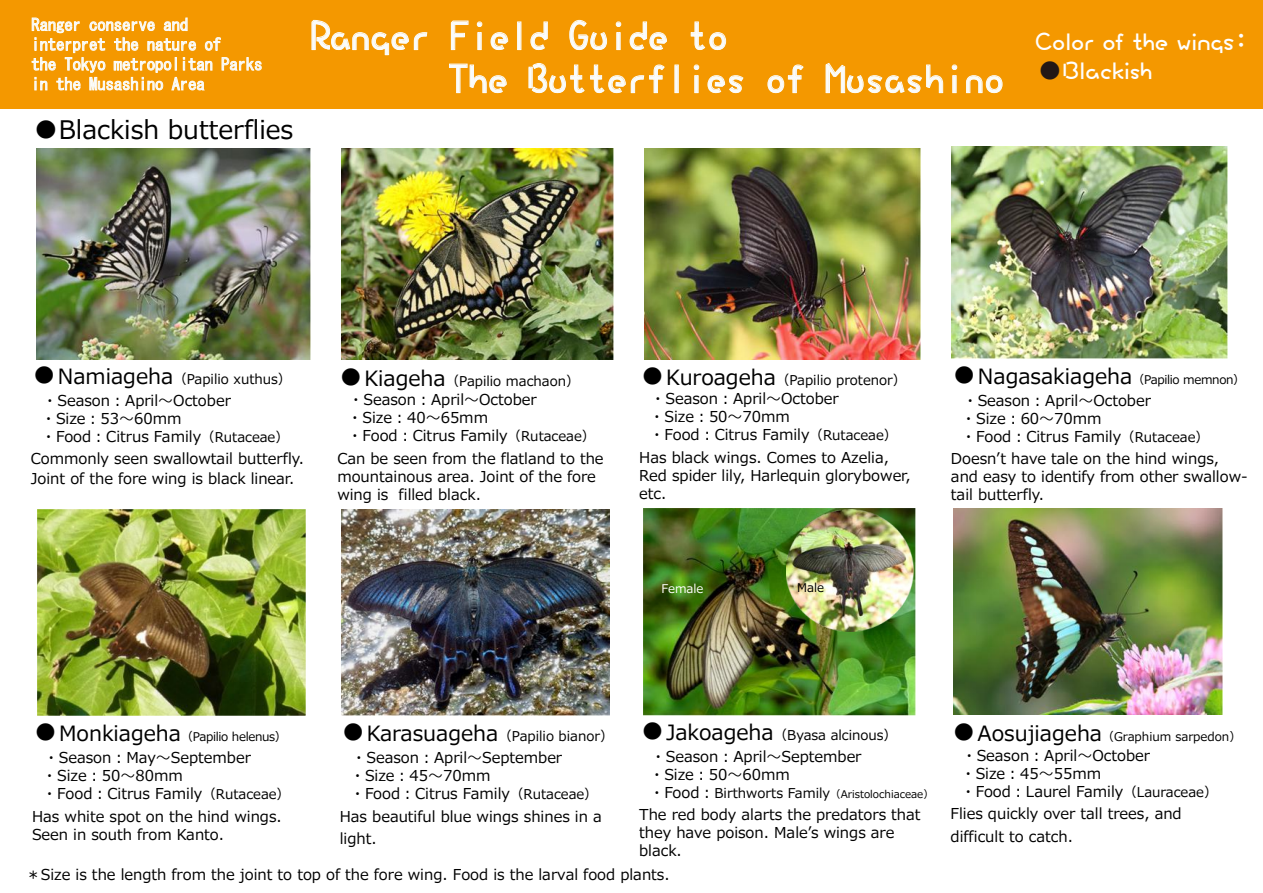
<style>
.page{position:relative;width:1263px;height:893px;background:#fff}
.page>*{position:absolute;margin:0;border:0;box-sizing:border-box;transform-origin:0 0}
.t1{font:40.5px/43px "DFN Boy W5 WIN RKSJ H";letter-spacing:-.01em;color:#fbfcfa}
.t2{font:28.5px "Meiryo";color:#231815}
.t3{font:27px/28.5px "DFN Boy W5 WING RKSJ H";color:#fff}
.t4{font:25.5px "Meiryo";color:#000}
.t5{font:16.5px/19.8px "MS Gothic";color:#fbfcfa}
.t6{font:15px/18px "Meiryo";color:#000}
.t7{font:13.5px "Meiryo";color:#000}
.t8{font:12px "Meiryo";letter-spacing:-.025em;color:#000}
.t9{font:12px "Meiryo";color:#000}
.t10{font:12px "Meiryo";color:#fff}
.t11{font:10.5px "Meiryo";color:#000}
.s1{font-size:28.5px}
.s2{font-size:27px}
.s3{font-size:21px}
.s4{font-size:13.5px}
.s5{font-size:15px}
</style>
<div class="page">
<div style="left:0;top:0;width:1263px;height:108px;background:#f49800"></div>
<img style="left:953px;top:508px;width:269px;height:206px">
<img style="left:38px;top:509px;width:268px;height:206px">
<img style="left:643px;top:508px;width:273px;height:207px">
<img style="left:787px;top:510px;width:127px;height:121px">
<img style="left:951px;top:147px;width:277px;height:212px">
<img style="left:644px;top:148px;width:277px;height:211px">
<img style="left:36px;top:149px;width:274px;height:210px">
<img style="left:342px;top:149px;width:272px;height:210px">
<img style="left:342px;top:510px;width:267px;height:206px">
<svg style="left:311px;top:20px;width:117px;height:35px;background:#f4a522"></svg>
<svg style="left:451px;top:20px;width:18px;height:30px"></svg>
<svg style="left:477px;top:21px;width:6px;height:29px"></svg>
<svg style="left:490px;top:32px;width:18px;height:18px"></svg>
<div style="left:517px;top:22px;width:4px;height:28px;border:1px solid #fbfcfa"></div>
<svg style="left:530px;top:21px;width:18px;height:29px"></svg>
<svg style="left:569px;top:20px;width:38px;height:30px"></svg>
<svg style="left:615px;top:21px;width:6px;height:29px"></svg>
<svg style="left:629px;top:21px;width:38px;height:29px"></svg>
<svg style="left:690px;top:21px;width:36px;height:29px"></svg>
<svg style="left:449px;top:63px;width:58px;height:30px;background:#f4a829"></svg>
<svg style="left:528px;top:63px;width:137px;height:30px;background:#f4a726"></svg>
<div style="left:675px;top:65px;width:4px;height:28px;border:1px solid #fbfcfa"></div>
<svg style="left:693px;top:64px;width:6px;height:29px"></svg>
<svg style="left:707px;top:75px;width:37px;height:18px"></svg>
<svg style="left:767px;top:64px;width:37px;height:29px"></svg>
<svg style="left:825px;top:62px;width:118px;height:31px;background:#f4a727"></svg>
<svg style="left:951px;top:64px;width:6px;height:29px"></svg>
<svg style="left:966px;top:75px;width:37px;height:18px"></svg>
<svg style="left:32px;top:18px;width:230px;height:72px;background:#f5ad35"></svg>
<p class="t5" style="left:31px;top:15px;width:233px">Ranger conserve and interpret the nature of<br>the Tokyo metropolitan Parks in the Musashino Area</p>
<h3 class="t4" style="left:32px;top:112px;width:263px"><span class="s1">●</span>Blackish butterflies</h3>
<h1 class="t1" style="left:448px;top:13px;width:558px;text-indent:-137px">Ranger Field Guide to<br>The Butterflies of Musashino</h1>
<h3 class="t3" style="left:1035px;top:26px;width:214px">Color of the wingｓ：　　Blackish　</h3>
<h2 class="t2" style="left:1036px;top:49px;width:30px">●</h2>
<p class="t7" style="left:31px;top:370px;width:262px"><span class="s2">●</span><span class="s3">Namiageha</span>（Papilio xuthus）</p>
<p class="t6" style="left:41px;top:392px;width:249px">・Season︓April～October・Size︓53～60mm・Food︓Citrus Family<span class="s4">（Rutaceae）</span></p>
<p class="t6" style="left:31px;top:450px;width:275px;line-height:19.5px">Commonly seen swallowtail butterfly.<br>Joint of the fore wing is black linear.</p>
<p class="t7" style="left:337px;top:371px;width:244px"><span class="s2">●</span><span class="s3">Kiageha</span>（Papilio machaon）</p>
<p class="t6" style="left:348px;top:392px;width:249px">・Season︓April～October・Size︓40～65mm・Food︓Citrus Family<span class="s4">（Rutaceae）</span></p>
<p class="t6" style="left:337px;top:450px;width:268px">Can be seen from the flatland to the mountainous area. Joint of the fore wing is filled black.</p>
<p class="t7" style="left:639px;top:370px;width:269px"><span class="s2">●</span><span class="s3">Kuroageha</span>（Papilio protenor）</p>
<p class="t6" style="left:649px;top:391px;width:249px">・Season︓April～October・Size︓50～70mm・Food︓Citrus Family<span class="s4">（Rutaceae）</span></p>
<p class="t6" style="left:639px;top:449px;width:273px">Has black wings. Comes to Azelia,<br>Red spider lily, Harlequin glorybower, etc.</p>
<p class="t10" style="left:661px;top:580px;width:43px">Female</p>
<p class="t8" style="left:797px;top:579px;width:28px">Male</p>
<p class="t8" style="left:951px;top:372px;width:296px"><span class="s2">●</span><span class="s3">Nagasakiageha</span>（Papilio memnon）</p>
<p class="t6" style="left:961px;top:392px;width:249px">・Season︓April～October・Size︓60～70mm・Food︓Citrus Family<span class="s4">（Rutaceae）</span></p>
<p class="t6" style="left:951px;top:451px;width:298px">Doesnʼt have tale on the hind wings, and easy to identify from other swallow&shy;tail butterfly.</p>
<p class="t8" style="left:32px;top:729px;width:256px"><span class="s2">●</span><span class="s3">Monkiageha</span>（Papilio helenus）</p>
<p class="t6" style="left:42px;top:749px;width:249px">・Season︓May～September・Size︓50～80mm・Food︓Citrus Family<span class="s4">（Rutaceae）</span></p>
<p class="t6" style="left:32px;top:808px;width:251px">Has white spot on the hind wings.<br>Seen in south from Kanto.</p>
<p class="t7" style="left:340px;top:727px;width:275px"><span class="s2">●</span><span class="s3">Karasuageha</span>（Papilio bianor）</p>
<p class="t6" style="left:350px;top:749px;width:249px">・Season︓April～September・Size︓45～70mm・Food︓Citrus Family<span class="s4">（Rutaceae）</span></p>
<p class="t6" style="left:340px;top:805px;width:263px;line-height:22.5px">Has beautiful blue wings shines in a light.</p>
<p class="t7" style="left:639px;top:726px;width:259px"><span class="s2">●</span><span class="s3">Jakoageha</span>（Byasa alcinous）</p>
<p class="t6" style="left:649px;top:748px;width:214px">・Season︓April～September・Size︓50～60mm</p>
<p class="t11" style="left:649px;top:787px;width:286px"><span class="s5">・Food︓</span><span class="s4">Birthworts Family</span>（Aristolochiaceae）</p>
<p class="t6" style="left:639px;top:807px;width:283px">The red body alarts the predators that they have poison. Maleʼs wings are black.</p>
<p class="t9" style="left:950px;top:728px;width:292px"><span class="s2">●</span><span class="s3">Aosujiageha</span>（Graphium sarpedon）</p>
<p class="t6" style="left:961px;top:747px;width:258px">・Season︓April～October・Size︓45～55mm<br>・Food︓Laurel Family<span class="s4">（Lauraceae）</span></p>
<p class="t6" style="left:950px;top:803px;width:233px;line-height:22.5px">Flies quickly over tall trees, and difficult to catch.</p>
<p class="t6" style="left:26px;top:866px;width:645px">＊Size is the length from the joint to top of the fore wing. Food is the larval food plants.</p>
</div>
